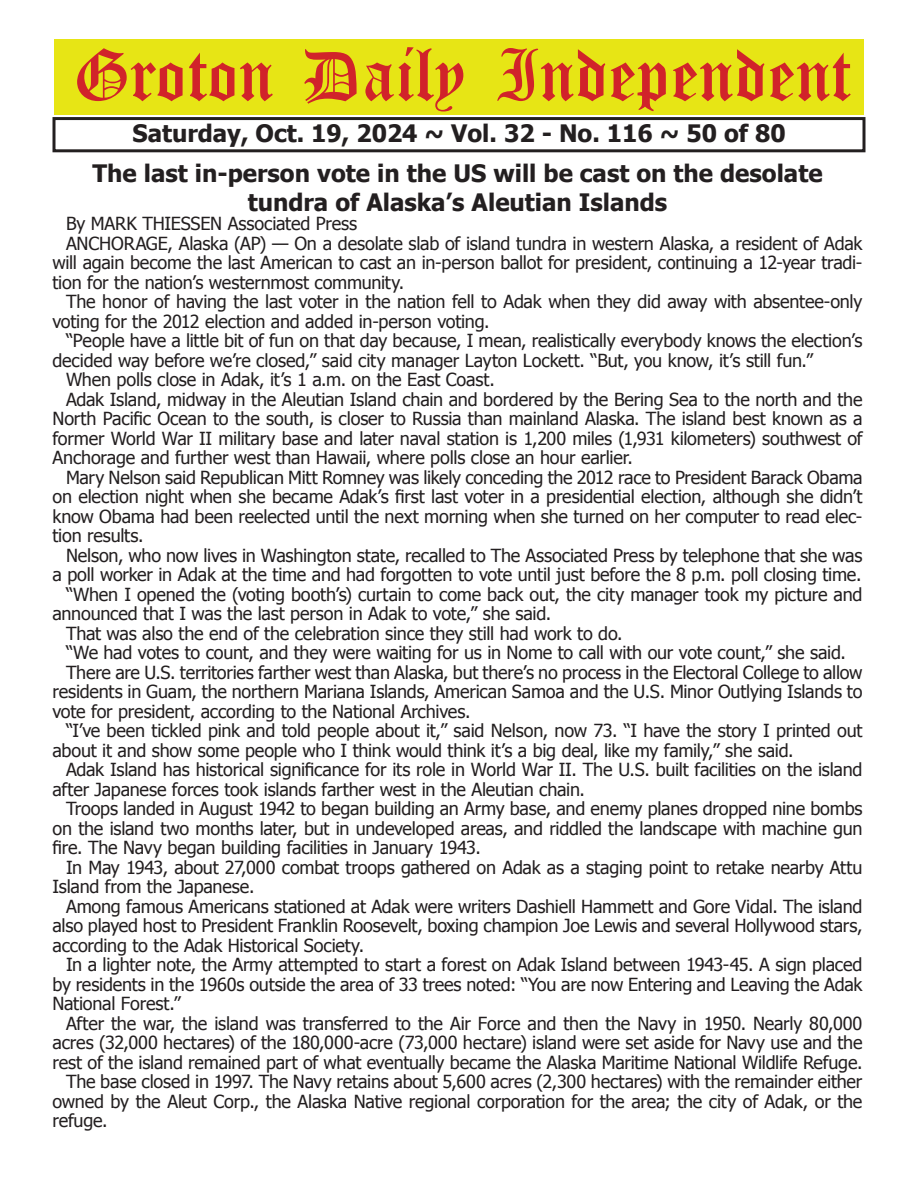
<style>
.page{position:relative;width:918px;height:1188px;background:#fff}
.page>*{position:absolute;margin:0;border:0;box-sizing:border-box;transform-origin:0 0}
.t1{font:54px "Old English Five";color:#d1232a}
.t2{font:700 24px/28.8px "Tahoma";color:#231f20;text-align:center}
.t3{font:18px "Tahoma";letter-spacing:-.01em;color:#231f20}
</style>
<div class="page">
<div style="left:52px;top:117px;width:814px;height:35px;border:3px solid #231f20"></div>
<div style="left:54px;top:40px;width:810px;height:75px;background:#e7e515"></div>
<h1 class="t1" style="left:73px;top:50px;width:779px">Groton Daily Independent</h1>
<h2 class="t2" style="left:132px;top:117px;width:655px">Saturday, Oct. 19, 2024 ~ Vol. 32 - No. 116 ~ 50 of 80</h2>
<h2 class="t2" style="left:93px;top:157px;width:732px">The last in-person vote in the US will be cast on the desolate tundra of Alaska’s Aleutian Islands</h2>
<p class="t3" style="left:66px;top:212px;width:293px">By MARK THIESSEN Associated Press</p>
<p class="t3" style="left:66px;top:231px;width:798px">ANCHORAGE, Alaska (AP) — On a desolate slab of island tundra in western Alaska, a resident of Adak</p>
<p class="t3" style="left:52px;top:251px;width:811px">will again become the last American to cast an in-person ballot for president, continuing a 12-year tradi-</p>
<p class="t3" style="left:52px;top:270px;width:353px">tion for the nation’s westernmost community.</p>
<p class="t3" style="left:66px;top:290px;width:798px">The honor of having the last voter in the nation fell to Adak when they did away with absentee-only</p>
<p class="t3" style="left:52px;top:309px;width:439px">voting for the 2012 election and added in-person voting.</p>
<p class="t3" style="left:66px;top:329px;width:798px">“People have a little bit of fun on that day because, I mean, realistically everybody knows the election’s</p>
<p class="t3" style="left:52px;top:348px;width:762px">decided way before we’re closed,” said city manager Layton Lockett. “But, you know, it’s still fun.”</p>
<p class="t3" style="left:66px;top:368px;width:430px">When polls close in Adak, it’s 1 a.m. on the East Coast.</p>
<p class="t3" style="left:66px;top:387px;width:798px">Adak Island, midway in the Aleutian Island chain and bordered by the Bering Sea to the north and the</p>
<p class="t3" style="left:52px;top:407px;width:811px">North Pacific Ocean to the south, is closer to Russia than mainland Alaska. The island best known as a</p>
<p class="t3" style="left:52px;top:426px;width:812px">former World War II military base and later naval station is 1,200 miles (1,931 kilometers) southwest of</p>
<p class="t3" style="left:52px;top:446px;width:582px">Anchorage and further west than Hawaii, where polls close an hour earlier.</p>
<p class="t3" style="left:66px;top:465px;width:798px">Mary Nelson said Republican Mitt Romney was likely conceding the 2012 race to President Barack Obama</p>
<p class="t3" style="left:52px;top:485px;width:811px">on election night when she became Adak’s first last voter in a presidential election, although she didn’t</p>
<p class="t3" style="left:52px;top:504px;width:811px">know Obama had been reelected until the next morning when she turned on her computer to read elec-</p>
<p class="t3" style="left:52px;top:524px;width:93px">tion results.</p>
<p class="t3" style="left:66px;top:543px;width:798px">Nelson, who now lives in Washington state, recalled to The Associated Press by telephone that she was</p>
<p class="t3" style="left:52px;top:563px;width:811px">a poll worker in Adak at the time and had forgotten to vote until just before the 8 p.m. poll closing time.</p>
<p class="t3" style="left:66px;top:582px;width:798px">“When I opened the (voting booth’s) curtain to come back out, the city manager took my picture and</p>
<p class="t3" style="left:52px;top:602px;width:500px">announced that I was the last person in Adak to vote,” she said.</p>
<p class="t3" style="left:66px;top:621px;width:558px">That was also the end of the celebration since they still had work to do.</p>
<p class="t3" style="left:66px;top:641px;width:781px">“We had votes to count, and they were waiting for us in Nome to call with our vote count,” she said.</p>
<p class="t3" style="left:66px;top:660px;width:798px">There are U.S. territories farther west than Alaska, but there’s no process in the Electoral College to allow</p>
<p class="t3" style="left:52px;top:680px;width:812px">residents in Guam, the northern Mariana Islands, American Samoa and the U.S. Minor Outlying Islands to</p>
<p class="t3" style="left:52px;top:699px;width:420px">vote for president, according to the National Archives.</p>
<p class="t3" style="left:66px;top:719px;width:798px">“I’ve been tickled pink and told people about it,” said Nelson, now 73. “I have the story I printed out</p>
<p class="t3" style="left:52px;top:738px;width:743px">about it and show some people who I think would think it’s a big deal, like my family,” she said.</p>
<p class="t3" style="left:66px;top:758px;width:798px">Adak Island has historical significance for its role in World War II. The U.S. built facilities on the island</p>
<p class="t3" style="left:52px;top:777px;width:534px">after Japanese forces took islands farther west in the Aleutian chain.</p>
<p class="t3" style="left:66px;top:797px;width:798px">Troops landed in August 1942 to began building an Army base, and enemy planes dropped nine bombs</p>
<p class="t3" style="left:52px;top:816px;width:812px">on the island two months later, but in undeveloped areas, and riddled the landscape with machine gun</p>
<p class="t3" style="left:52px;top:836px;width:430px">fire. The Navy began building facilities in January 1943.</p>
<p class="t3" style="left:66px;top:855px;width:798px">In May 1943, about 27,000 combat troops gathered on Adak as a staging point to retake nearby Attu</p>
<p class="t3" style="left:52px;top:875px;width:203px">Island from the Japanese.</p>
<p class="t3" style="left:66px;top:894px;width:798px">Among famous Americans stationed at Adak were writers Dashiell Hammett and Gore Vidal. The island</p>
<p class="t3" style="left:52px;top:914px;width:812px">also played host to President Franklin Roosevelt, boxing champion Joe Lewis and several Hollywood stars,</p>
<p class="t3" style="left:52px;top:933px;width:313px">according to the Adak Historical Society.</p>
<p class="t3" style="left:66px;top:953px;width:798px">In a lighter note, the Army attempted to start a forest on Adak Island between 1943-45. A sign placed</p>
<p class="t3" style="left:52px;top:972px;width:811px">by residents in the 1960s outside the area of 33 trees noted: “You are now Entering and Leaving the Adak</p>
<p class="t3" style="left:52px;top:992px;width:130px">National Forest.”</p>
<p class="t3" style="left:66px;top:1011px;width:798px">After the war, the island was transferred to the Air Force and then the Navy in 1950. Nearly 80,000</p>
<p class="t3" style="left:52px;top:1031px;width:812px">acres (32,000 hectares) of the 180,000-acre (73,000 hectare) island were set aside for Navy use and the</p>
<p class="t3" style="left:52px;top:1050px;width:812px">rest of the island remained part of what eventually became the Alaska Maritime National Wildlife Refuge.</p>
<p class="t3" style="left:66px;top:1069px;width:798px">The base closed in 1997. The Navy retains about 5,600 acres (2,300 hectares) with the remainder either</p>
<p class="t3" style="left:52px;top:1089px;width:811px">owned by the Aleut Corp., the Alaska Native regional corporation for the area; the city of Adak, or the</p>
<p class="t3" style="left:52px;top:1108px;width:57px">refuge.</p>
</div>
